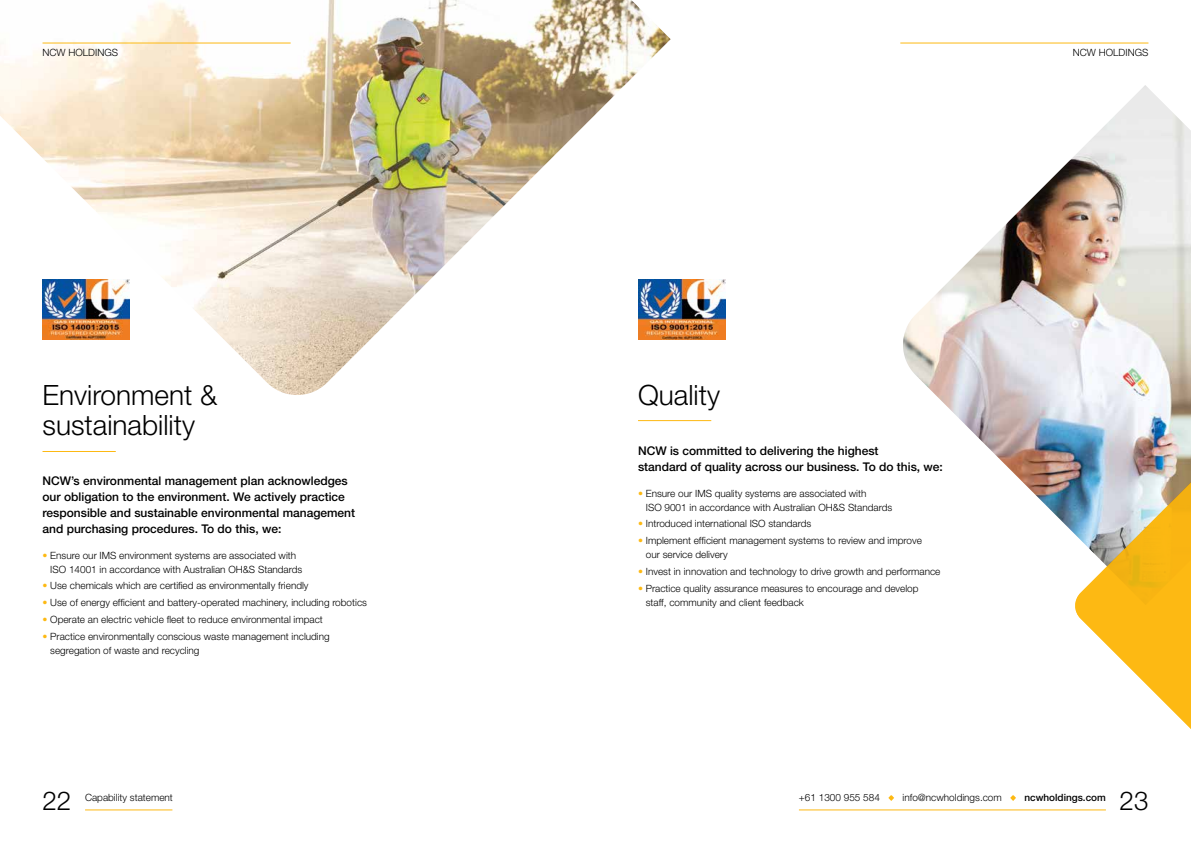
<style>
.page{position:relative;width:1191px;height:842px;background:#fff}
.page>*{position:absolute;margin:0;border:0;box-sizing:border-box;transform-origin:0 0}
.t1{font:300 28px/30px "Helvetica Neue";color:#000}
.t2{font:300 26px "Helvetica Neue";color:#000}
.t3{font:500 12px/16px "Helvetica Neue";color:#000}
.t4{font:300 10px/14px "Helvetica Neue";color:#000}
.t5{font:500 10px "Helvetica Neue";color:#000}
.s1{color:#fdb913}
</style>
<div class="page">
<img style="left:903px;top:85px;width:288px;height:448px">
<img style="left:0;top:0;width:670px;height:395px">
<svg style="left:1073px;top:464px;width:118px;height:265px"></svg>
<hr style="left:43px;top:451px;width:73px;height:1px;background:#fdb913">
<hr style="left:638px;top:420px;width:73px;height:1px;background:#fdb913">
<img style="left:43px;top:279px;width:87px;height:61px">
<img style="left:638px;top:279px;width:87px;height:61px">
<hr style="left:85px;top:809px;width:87px;height:1px;background:#fdb913">
<hr style="left:43px;top:43px;width:248px;height:1px;background:#fdb913">
<hr style="left:900px;top:43px;width:248px;height:1px;background:#fdb913">
<hr style="left:799px;top:809px;width:307px;height:1px;background:#fdb913">
<svg style="left:888px;top:795px;width:6px;height:6px"></svg>
<svg style="left:1010px;top:795px;width:6px;height:6px"></svg>
<p class="t4" style="left:43px;top:45px;width:77px">NCW HOLDINGS</p>
<p class="t4" style="left:1072px;top:45px;width:77px">NCW HOLDINGS</p>
<h1 class="t1" style="left:43px;top:380px;width:176px">Environment &amp; sustainability</h1>
<p class="t3" style="left:43px;top:473px;width:314px">NCW’s environmental management plan acknowledges our obligation to the environment. We actively practice responsible and sustainable environmental management and purchasing procedures. To do this, we:</p>
<p class="t4" style="left:50px;top:548px;width:253px;text-indent:-8px"><span class="s1">•</span> Ensure our IMS environment systems are associated with<br>ISO 14001 in accordance with Australian OH&amp;S Standards</p>
<p class="t4" style="left:43px;top:579px;width:267px"><span class="s1">•</span> Use chemicals which are certified as environmentally friendly</p>
<p class="t4" style="left:43px;top:595px;width:326px"><span class="s1">•</span> Use of energy efficient and battery-operated machinery, including robotics</p>
<p class="t4" style="left:43px;top:612px;width:282px"><span class="s1">•</span> Operate an electric vehicle fleet to reduce environmental impact</p>
<p class="t4" style="left:50px;top:629px;width:281px;text-indent:-8px"><span class="s1">•</span> Practice environmentally conscious waste management including segregation of waste and recycling</p>
<h1 class="t1" style="left:638px;top:380px;width:83px">Quality</h1>
<p class="t3" style="left:638px;top:443px;width:306px">NCW is committed to delivering the highest<br>standard of quality across our business. To do this, we:</p>
<p class="t4" style="left:646px;top:486px;width:248px;text-indent:-8px"><span class="s1">•</span> Ensure our IMS quality systems are associated with<br>ISO 9001 in accordance with Australian OH&amp;S Standards</p>
<p class="t4" style="left:638px;top:517px;width:175px"><span class="s1">•</span> Introduced international ISO standards</p>
<p class="t4" style="left:646px;top:533px;width:277px;text-indent:-8px"><span class="s1">•</span> Implement efficient management systems to review and improve our service delivery</p>
<p class="t4" style="left:638px;top:564px;width:304px"><span class="s1">•</span> Invest in innovation and technology to drive growth and performance</p>
<p class="t4" style="left:646px;top:581px;width:274px;text-indent:-8px"><span class="s1">•</span> Practice quality assurance measures to encourage and develop staff, community and client feedback</p>
<h2 class="t2" style="left:43px;top:785px;width:30px">22</h2>
<h2 class="t2" style="left:1119px;top:785px;width:30px">23</h2>
<p class="t4" style="left:85px;top:790px;width:89px">Capability statement</p>
<p class="t4" style="left:799px;top:790px;width:83px">+61 1300 955 584</p>
<p class="t4" style="left:902px;top:790px;width:101px">info@ncwholdings.com</p>
<p class="t5" style="left:1024px;top:791px;width:83px">ncwholdings.com</p>
</div>
